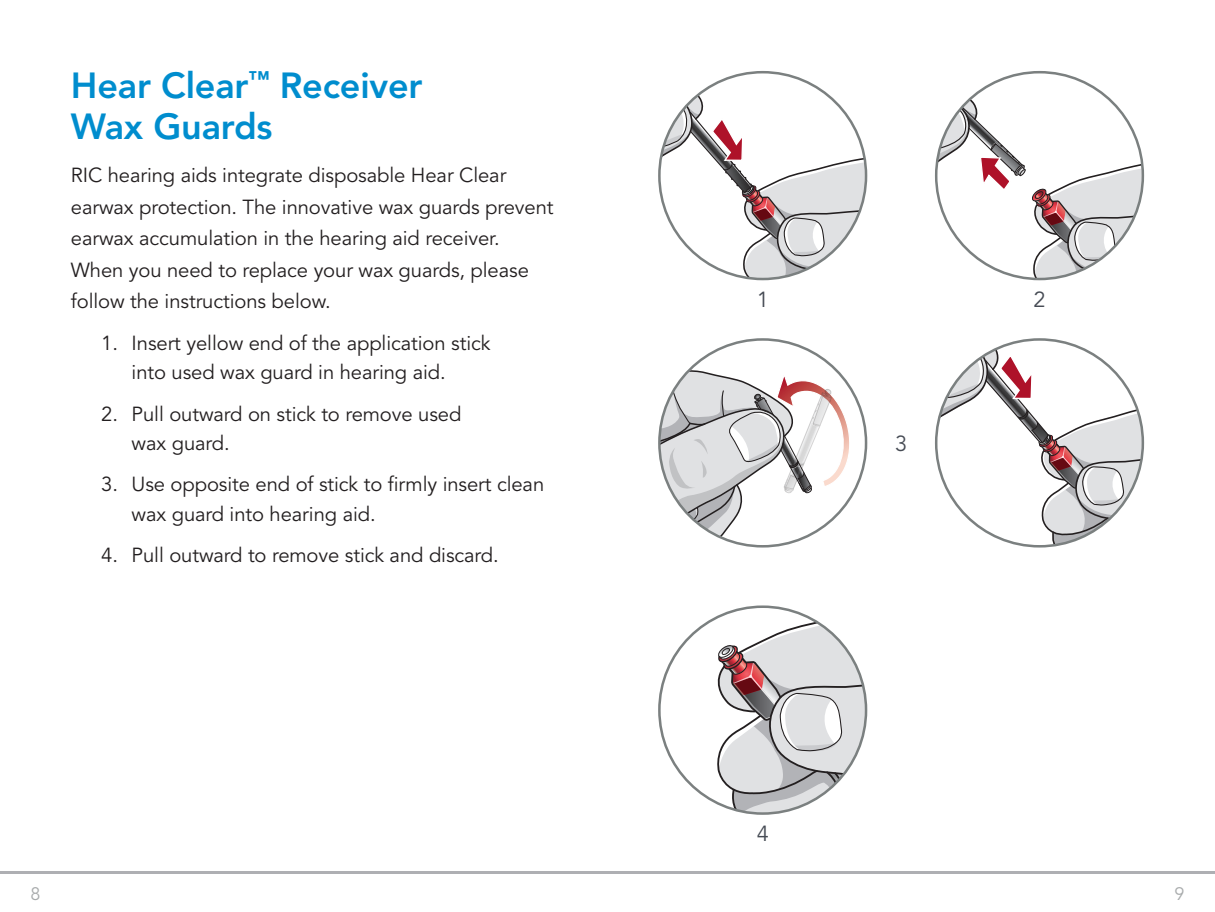
<style>
.page{position:relative;width:1215px;height:912px;background:#fff}
.page>*{position:absolute;margin:0;border:0;box-sizing:border-box;transform-origin:0 0}
._2__Subhead{font:36px/40.5px "Avenir LT SLI Std Heavy";letter-spacing:-.005em;color:#008dce}
._8__caption_number{font:21.82px "Avenir LT SLI Std Book";color:#464b54}
._1__body{font:20.25px/31.5px "Avenir LT SLI Std Book";letter-spacing:-.005em;color:#231f20}
.t1{font:18px "Avenir LT SLI Std Book";color:#a8abac}
</style>
<div class="page">
<hr style="left:0;top:871px;width:1215px;height:3px;background:#aeafb3">
<svg style="left:936px;top:339px;width:207px;height:207px"></svg>
<svg style="left:659px;top:94px;width:207px;height:185px"></svg>
<svg style="left:936px;top:96px;width:207px;height:183px"></svg>
<svg style="left:659px;top:367px;width:196px;height:179px"></svg>
<svg style="left:705px;top:608px;width:161px;height:205px"></svg>
<p class="_2__Subhead" style="left:71px;top:65px;width:353px">Hear Clear<sup>™</sup> Receiver<br>Wax Guards</p>
<p class="_1__body" style="left:71px;top:160px;width:484px">RIC hearing aids integrate disposable Hear Clear earwax protection. The innovative wax guards prevent earwax accumulation in the hearing aid receiver.<br>When you need to replace your wax guards, please follow the instructions below.</p>
<p class="_1__body" style="left:132px;top:329px;width:360px;line-height:29.2px;text-indent:-30px">1. Insert yellow end of the application stick into used wax guard in hearing aid.</p>
<p class="_1__body" style="left:132px;top:399px;width:331px;line-height:29.2px;text-indent:-30px">2. Pull outward on stick to remove used wax guard.</p>
<p class="_1__body" style="left:132px;top:470px;width:414px;line-height:29.2px;text-indent:-30px">3. Use opposite end of stick to firmly insert clean wax guard into hearing aid.</p>
<p class="_1__body" style="left:101px;top:539px;width:399px">4. Pull outward to remove stick and discard.</p>
<p class="_8__caption_number" style="left:757px;top:287px;width:14px">1</p>
<p class="_8__caption_number" style="left:1033px;top:287px;width:14px">2</p>
<p class="_8__caption_number" style="left:895px;top:431px;width:14px">3</p>
<p class="_8__caption_number" style="left:757px;top:820px;width:14px">4</p>
<p class="t1" style="left:30px;top:883px;width:12px">8</p>
<p class="t1" style="left:1175px;top:883px;width:12px">9</p>
</div>
